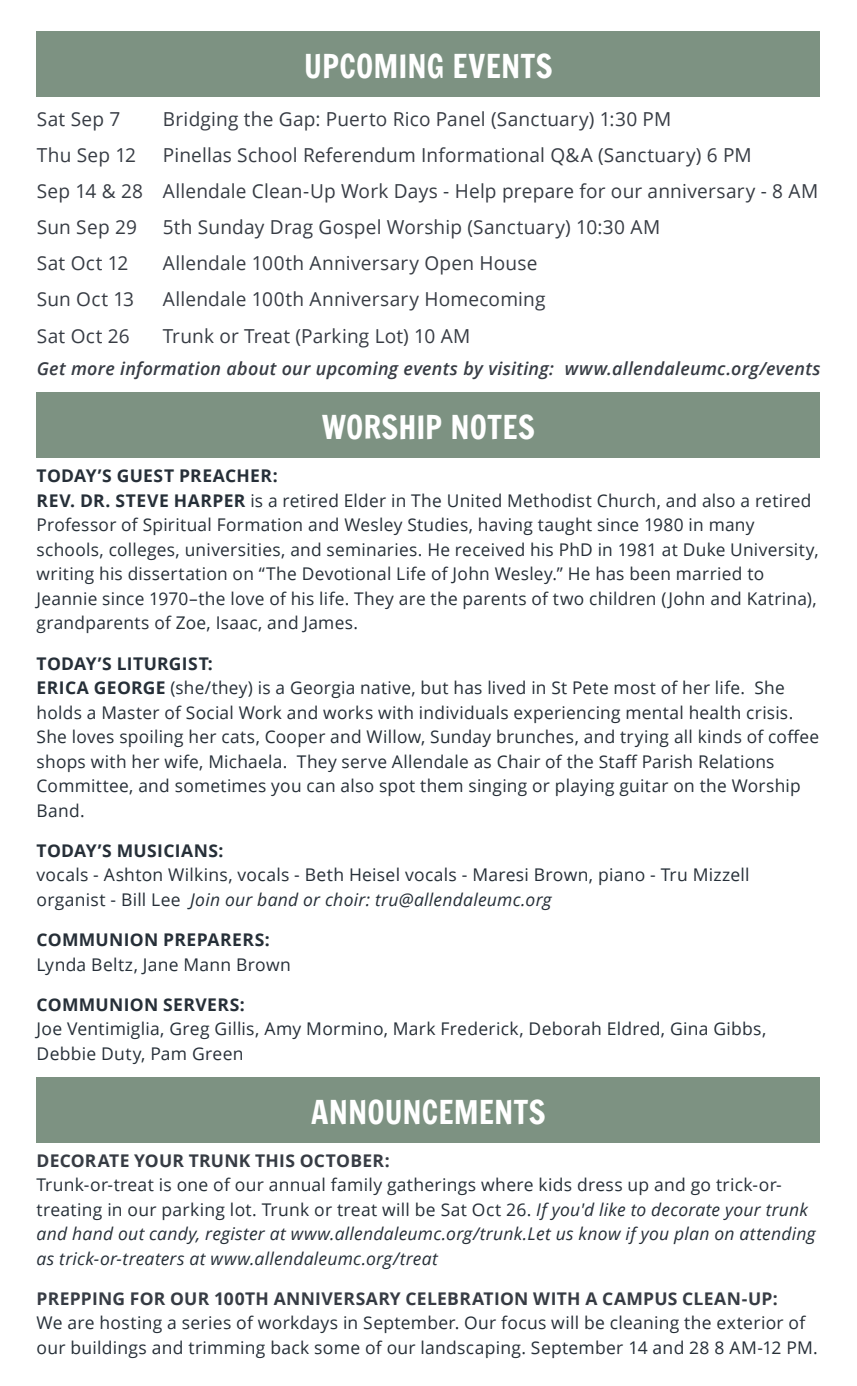
<style>
.page{position:relative;width:857px;height:1386px;background:#fff}
.page>*{position:absolute;margin:0;border:0;box-sizing:border-box;transform-origin:0 0}
.t1{font:31.5px "Francois One";letter-spacing:.005em;color:#fff}
.t2{font:19.25px/36.2px "Open Sans";letter-spacing:.01em;color:#373c44}
.t3{font:italic 600 17.85px "Open Sans";letter-spacing:.015em;color:#373c44}
.t4{font:17.5px/24.5px "Open Sans";letter-spacing:.015em;color:#262f38}
.t5{font:italic 17.5px/24.5px "Open Sans";letter-spacing:.015em;color:#262f38}
.t6{font:700 17.5px "Open Sans";letter-spacing:.015em;color:#373c44}
.t7{font:700 17.5px "Open Sans";letter-spacing:.02em;color:#262f38}
.s1{font-weight:700}
.s2{font-style:italic}
.s3{font-style:normal}
</style>
<div class="page">
<div style="left:37px;top:32px;width:783px;height:65px;background:#7d9282"></div>
<div style="left:37px;top:1077px;width:783px;height:66px;background:#7d9282"></div>
<div style="left:37px;top:392px;width:783px;height:66px;background:#7d9282"></div>
<h1 class="t1" style="left:304px;top:49px;width:250px">UPCOMING EVENTS</h1>
<p class="t2" style="left:37px;top:100px;width:85px">Sat Sep 7</p>
<p class="t2" style="left:163px;top:100px;width:510px">Bridging the Gap: Puerto Rico Panel (Sanctuary) 1:30 PM</p>
<p class="t2" style="left:37px;top:136px;width:101px">Thu Sep 12</p>
<p class="t2" style="left:37px;top:136px;width:783px;text-indent:126px">Pinellas School Referendum Informational Q&amp;A (Sanctuary) 6 PM<br>Sep 14 &amp; 28 Allendale Clean-Up Work Days - Help prepare for our anniversary - 8 AM<br>Sun Sep 29</p>
<p class="t2" style="left:163px;top:208px;width:499px">5th Sunday Drag Gospel Worship (Sanctuary) 10:30 AM</p>
<p class="t2" style="left:37px;top:245px;width:93px">Sat Oct 12</p>
<p class="t2" style="left:163px;top:245px;width:376px">Allendale 100th Anniversary Open House</p>
<p class="t2" style="left:37px;top:281px;width:99px">Sun Oct 13</p>
<p class="t2" style="left:163px;top:281px;width:384px">Allendale 100th Anniversary Homecoming</p>
<p class="t2" style="left:37px;top:317px;width:94px">Sat Oct 26</p>
<p class="t2" style="left:163px;top:317px;width:309px">Trunk or Treat (Parking Lot) 10 AM</p>
<p class="t3" style="left:37px;top:356px;width:785px">Get more information about our upcoming events by visiting: www.allendaleumc.org/events</p>
<h1 class="t1" style="left:322px;top:409px;width:215px">WORSHIP NOTES</h1>
<p class="t4" style="left:37px;top:463px;width:783px"><span class="s1">TODAY’S GUEST PREACHER:<br>REV. DR. STEVE HARPER</span> is a retired Elder in The United Methodist Church, and also a retired Professor of Spiritual Formation and Wesley Studies, having taught since 1980 in many schools, colleges, universities, and seminaries. He received his PhD in 1981 at Duke University, writing his dissertation on “The Devotional Life of John Wesley.” He has been married to Jeannie since 1970–the love of his life. They are the parents of two children (John and Katrina), grandparents of Zoe, Isaac, and James.</p>
<p class="t4" style="left:37px;top:651px;width:784px"><span class="s1">TODAY’S LITURGIST:<br>ERICA GEORGE</span> (she/they) is a Georgia native, but has lived in St Pete most of her life. She holds a Master of Social Work and works with individuals experiencing mental health crisis.<br>She loves spoiling her cats, Cooper and Willow, Sunday brunches, and trying all kinds of coffee shops with her wife, Michaela. They serve Allendale as Chair of the Staff Parish Relations Committee, and sometimes you can also spot them singing or playing guitar on the Worship Band.</p>
<p class="t7" style="left:37px;top:838px;width:188px">TODAY’S MUSICIANS:</p>
<p class="t4" style="left:37px;top:862px;width:714px">vocals - Ashton Wilkins, vocals - Beth Heisel vocals - Maresi Brown, piano - Tru Mizzell organist - Bill Lee <span class="s2">Join our band or choir: tru@allendaleumc.org</span></p>
<p class="t7" style="left:37px;top:927px;width:235px">COMMUNION PREPARERS:</p>
<p class="t4" style="left:37px;top:952px;width:256px">Lynda Beltz, Jane Mann Brown</p>
<p class="t7" style="left:37px;top:992px;width:210px">COMMUNION SERVERS:</p>
<p class="t4" style="left:37px;top:1016px;width:731px">Joe Ventimiglia, Greg Gillis, Amy Mormino, Mark Frederick, Deborah Eldred, Gina Gibbs,<br>Debbie Duty, Pam Green</p>
<h1 class="t1" style="left:311px;top:1094px;width:236px">ANNOUNCEMENTS</h1>
<p class="t6" style="left:37px;top:1148px;width:355px">DECORATE YOUR TRUNK THIS OCTOBER:</p>
<p class="t5" style="left:37px;top:1172px;width:780px"><span class="s3">Trunk-or-treat is one of our annual family gatherings where kids dress up and go trick-or&shy;treating in our parking lot. Trunk or treat will be Sat Oct 26.</span> If you'd like to decorate your trunk and hand out candy, register at www.allendaleumc.org/trunk.Let us know if you plan on attending as trick-or-treaters at www.allendaleumc.org/treat</p>
<p class="t6" style="left:37px;top:1286px;width:743px">PREPPING FOR OUR 100TH ANNIVERSARY CELEBRATION WITH A CAMPUS CLEAN-UP:</p>
<p class="t4" style="left:37px;top:1310px;width:783px">We are hosting a series of workdays in September. Our focus will be cleaning the exterior of our buildings and trimming back some of our landscaping. September 14 and 28 8 AM-12 PM.</p>
</div>
